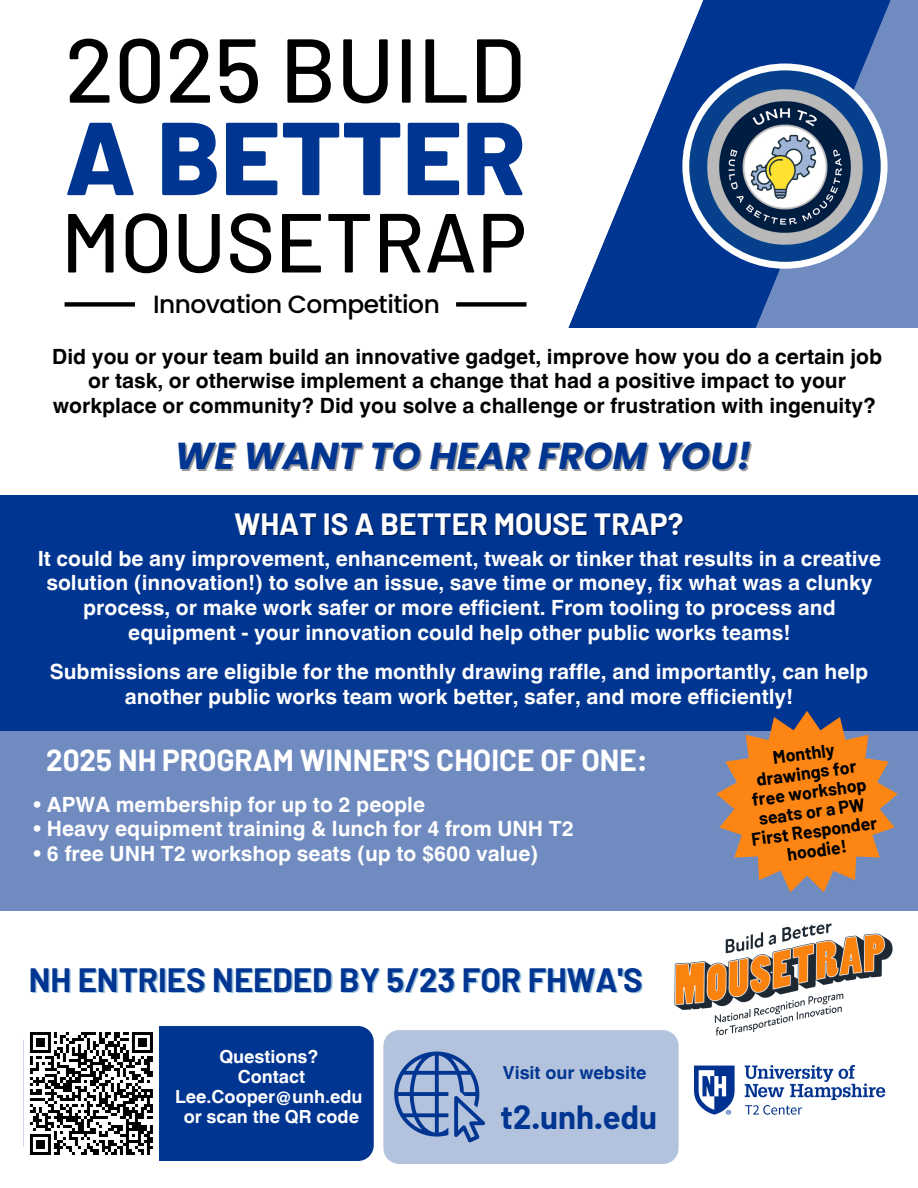
<style>
.page{position:relative;width:918px;height:1188px;background:#fff}
.page>*{position:absolute;margin:0;border:0;box-sizing:border-box;transform-origin:0 0}
.t1{font:800 103.5px "Barlow";color:#003591}
.t2{font:500 90.45px "Barlow";color:#000}
.t3{font:500 83.55px "Barlow";color:#000}
.t4{font:italic 700 37.5px "Poppins";color:#003591}
.t5{font:700 33px "Barlow";color:#003591}
.t6{font:700 32.85px "Barlow";color:#003591}
.t7{font:700 30px "Barlow";color:#fff}
.t8{font:700 29.7px "Barlow";color:#fff}
.t9{font:500 24.9px "Poppins";letter-spacing:-.02em;color:#000}
.t10{font:700 21px/24.8px "Helvetica World";color:#fff;text-align:center}
.t11{font:700 21px/24.8px "Helvetica World";color:#000;text-align:center}
.t12{font:700 18px/20.2px "Helvetica World";color:#fff;text-align:center}
.t13{font:700 18px "Helvetica World";color:#003591}
.t14{font:700 17.85px/19.5px "Barlow";color:#000;text-align:center}
</style>
<div class="page">
<svg style="left:568px;top:0;width:350px;height:328px"></svg>
<div style="left:0;top:728px;width:918px;height:182px;background:#708bc0"></div>
<div style="left:0;top:495px;width:918px;height:236px;background:#003591"></div>
<div style="left:682px;top:64px;width:206px;height:205px;background:#fff;border-radius:50%"></div>
<div style="left:689px;top:70px;width:192px;height:192px;background:#06408c;border-radius:50%"></div>
<img style="left:699px;top:81px;width:173px;height:170px">
<div style="left:456px;top:302px;width:70px;height:5px;background:#000"></div>
<div style="left:65px;top:302px;width:70px;height:5px;background:#000"></div>
<div style="left:159px;top:1026px;width:215px;height:135px;background:#003591"></div>
<svg style="left:29px;top:1032px;width:124px;height:123px"></svg>
<img style="left:674px;top:923px;width:219px;height:113px">
<svg style="left:383px;top:1030px;width:296px;height:134px;background:#a7b9d9"></svg>
<svg style="left:716px;top:711px;width:182px;height:181px"></svg>
<img style="left:695px;top:1066px;width:191px;height:49px">
<p class="t2" style="left:65px;top:12px;width:462px">2025 BUILD</p>
<h1 class="t1" style="left:65px;top:92px;width:463px">A BETTER</h1>
<h2 class="t3" style="left:61px;top:189px;width:467px">MOUSETRAP</h2>
<h2 class="t9" style="left:153px;top:287px;width:288px">Innovation Competition</h2>
<h4 class="t11" style="left:52px;top:342px;width:831px">Did you or your team build an innovative gadget, improve how you do a certain job or task, or otherwise implement a change that had a positive impact to your workplace or community? Did you solve a challenge or frustration with ingenuity?</h4>
<p class="t4" style="left:175px;top:430px;width:578px">WE WANT TO HEAR FROM YOU!</p>
<h6 class="t7" style="left:235px;top:505px;width:450px">WHAT IS A BETTER MOUSE TRAP?</h6>
<p class="t10" style="left:38px;top:544px;width:845px">It could be any improvement, enhancement, tweak or tinker that results in a creative solution (innovation!) to solve an issue, save time or money, fix what was a clunky process, or make work safer or more efficient. From tooling to process and equipment - your innovation could help other public works teams!</p>
<h3 class="t10" style="left:50px;top:657px;width:820px">Submissions are eligible for the monthly drawing raffle, and importantly, can help another public works team work better, safer, and more efficiently!</h3>
<p class="t8" style="left:46px;top:741px;width:603px">2025 NH PROGRAM WINNER'S CHOICE OF ONE:</p>
<p class="t10" style="left:33px;top:790px;width:394px">• APWA membership for up to 2 people</p>
<p class="t10" style="left:33px;top:814px;width:542px">• Heavy equipment training &amp; lunch for 4 from UNH T2</p>
<p class="t10" style="left:33px;top:839px;width:507px">• 6 free UNH T2 workshop seats (up to $600 value)</p>
<p class="t5" style="left:29px;top:959px;width:615px">NH ENTRIES NEEDED BY 5/23 FOR FHWA'S</p>
<p class="t12" style="left:219px;top:1044px;width:101px">Questions?</p>
<p class="t12" style="left:175px;top:1065px;width:189px">Contact<br>Lee.Cooper@unh.edu</p>
<p class="t12" style="left:184px;top:1105px;width:177px">or scan the QR code</p>
<p class="t13" style="left:503px;top:1058px;width:145px">Visit our website</p>
<h4 class="t6" style="left:501px;top:1096px;width:158px">t2.unh.edu</h4>
<p class="t14" style="left:739px;top:752px;width:128px;rotate:-8deg">Monthly drawings for free workshop seats or a PW<br>First Responder hoodie!</p>
</div>
